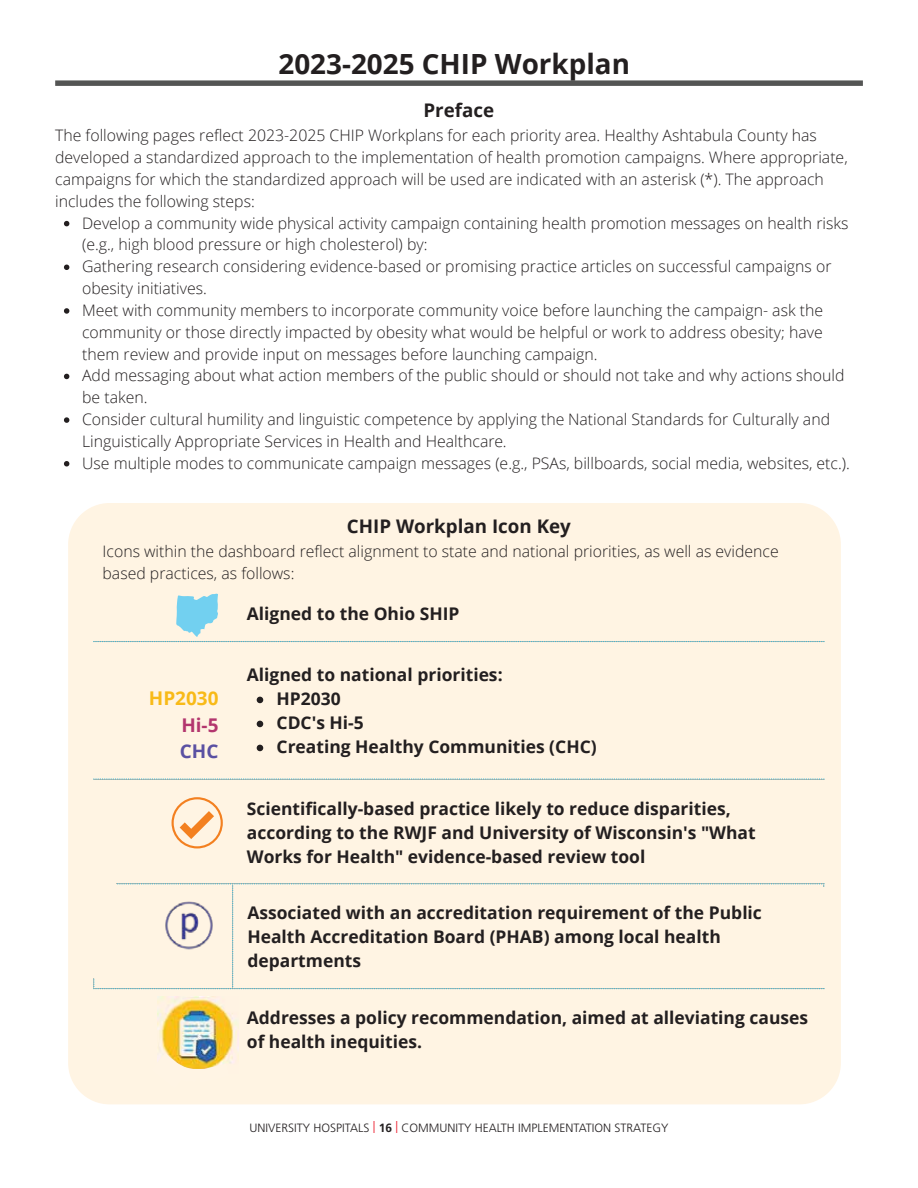
<style>
.page{position:relative;width:918px;height:1188px;background:#fff}
.page>*{position:absolute;margin:0;border:0;box-sizing:border-box;transform-origin:0 0}
.t1{font:700 27.9px "Open Sans";color:#231f20}
.t2{font:700 18.9px/26.2px "Open Sans";color:#f8ba18;text-align:justify}
.t3{font:700 18.75px "Open Sans";color:#231f20}
.t4{font:700 17.4px/24px "Open Sans";color:#231f20}
.t5{font:300 15.9px/21.9px "Open Sans";color:#231f20}
.t6{font:700 14.55px "Open Sans";color:#494f56}
.t7{font:300 12px "Frutiger LT Pro";color:#231f20}
.s1{color:#b3366e}
.s2{color:#5a50a2}
.s3{color:#ec1b2b}
.s4{font-weight:700}
</style>
<div class="page">
<div style="left:55px;top:80px;width:808px;height:6px;background:#545554"></div>
<div style="left:68px;top:503px;width:773px;height:601px;background:#fff4e3"></div>
<svg style="left:176px;top:593px;width:42px;height:44px;background:#9bdaec"></svg>
<div style="left:93px;top:641px;width:140px;height:348px;background:#fff4e3"></div>
<div style="left:234px;top:641px;width:590px;height:348px;background:#fff4e3"></div>
<svg style="left:172px;top:797px;width:51px;height:51px;background:#fcd7b3"></svg>
<img style="left:157px;top:893px;width:57px;height:64px">
<div style="left:214px;top:887px;width:17px;height:100px;background:#fff4e3"></div>
<div style="left:84px;top:878px;width:32px;height:100px;background:#fff4e3"></div>
<div style="left:799px;top:887px;width:32px;height:100px;background:#fff4e3"></div>
<svg style="left:64px;top:221px;width:5px;height:5px"></svg>
<svg style="left:64px;top:265px;width:5px;height:5px"></svg>
<svg style="left:64px;top:308px;width:5px;height:6px"></svg>
<svg style="left:64px;top:374px;width:5px;height:5px"></svg>
<svg style="left:64px;top:417px;width:5px;height:6px"></svg>
<svg style="left:64px;top:461px;width:5px;height:5px"></svg>
<img style="left:158px;top:996px;width:81px;height:77px">
<svg style="left:151px;top:1053px;width:78px;height:36px;background:#f0e1bc"></svg>
<p class="t1" style="left:278px;top:45px;width:353px">2023-2025 CHIP Workplan</p>
<p class="t3" style="left:424px;top:97px;width:72px">Preface</p>
<p class="t5" style="left:55px;top:124px;width:794px">The following pages reflect 2023-2025 CHIP Workplans for each priority area. Healthy Ashtabula County has developed a standardized approach to the implementation of health promotion campaigns. Where appropriate, campaigns for which the standardized approach will be used are indicated with an asterisk (*). The approach includes the following steps:</p>
<p class="t5" style="left:82px;top:211px;width:769px">Develop a community wide physical activity campaign containing health promotion messages on health risks (e.g., high blood pressure or high cholesterol) by:<br>Gathering research considering evidence-based or promising practice articles on successful campaigns or obesity initiatives.<br>Meet with community members to incorporate community voice before launching the campaign- ask the community or those directly impacted by obesity what would be helpful or work to address obesity; have them review and provide input on messages before launching campaign.<br>Add messaging about what action members of the public should or should not take and why actions should be taken.<br>Consider cultural humility and linguistic competence by applying the National Standards for Culturally and Linguistically Appropriate Services in Health and Healthcare.<br>Use multiple modes to communicate campaign messages (e.g., PSAs, billboards, social media, websites, etc.).</p>
<p class="t3" style="left:347px;top:513px;width:225px">CHIP Workplan Icon Key</p>
<p class="t5" style="left:103px;top:540px;width:678px">Icons within the dashboard reflect alignment to state and national priorities, as well as evidence based practices, as follows:</p>
<p class="t4" style="left:247px;top:601px;width:214px">Aligned to the Ohio SHIP</p>
<p class="t4" style="left:247px;top:663px;width:257px">Aligned to national priorities:</p>
<p class="t2" style="left:180px;top:685px;width:40px;text-indent:-31px">HP2030<br><span class="s1">Hi-5<br></span><span class="s2">CHC</span></p>
<p class="t4" style="left:277px;top:687px;width:322px">HP2030<br>CDC's Hi-5<br>Creating Healthy Communities (CHC)</p>
<p class="t4" style="left:247px;top:796px;width:510px">Scientifically-based practice likely to reduce disparities, according to the RWJF and University of Wisconsin's "What<br>Works for Health" evidence-based review tool</p>
<p class="t4" style="left:247px;top:901px;width:516px">Associated with an accreditation requirement of the Public<br>Health Accreditation Board (PHAB) among local health departments</p>
<p class="t4" style="left:247px;top:1005px;width:563px">Addresses a policy recommendation, aimed at alleviating causes of health inequities.</p>
<p class="t6" style="left:294px;top:1113px;width:305px">2023-2025 Healthy Ashtabula County CHIP</p>
<p class="t7" style="left:249px;top:1121px;width:421px">UNIVERSITY HOSPITALS <span class="s3">|</span> <span class="s4">16</span> <span class="s3">|</span> COMMUNITY HEALTH IMPLEMENTATION STRATEGY</p>
</div>
